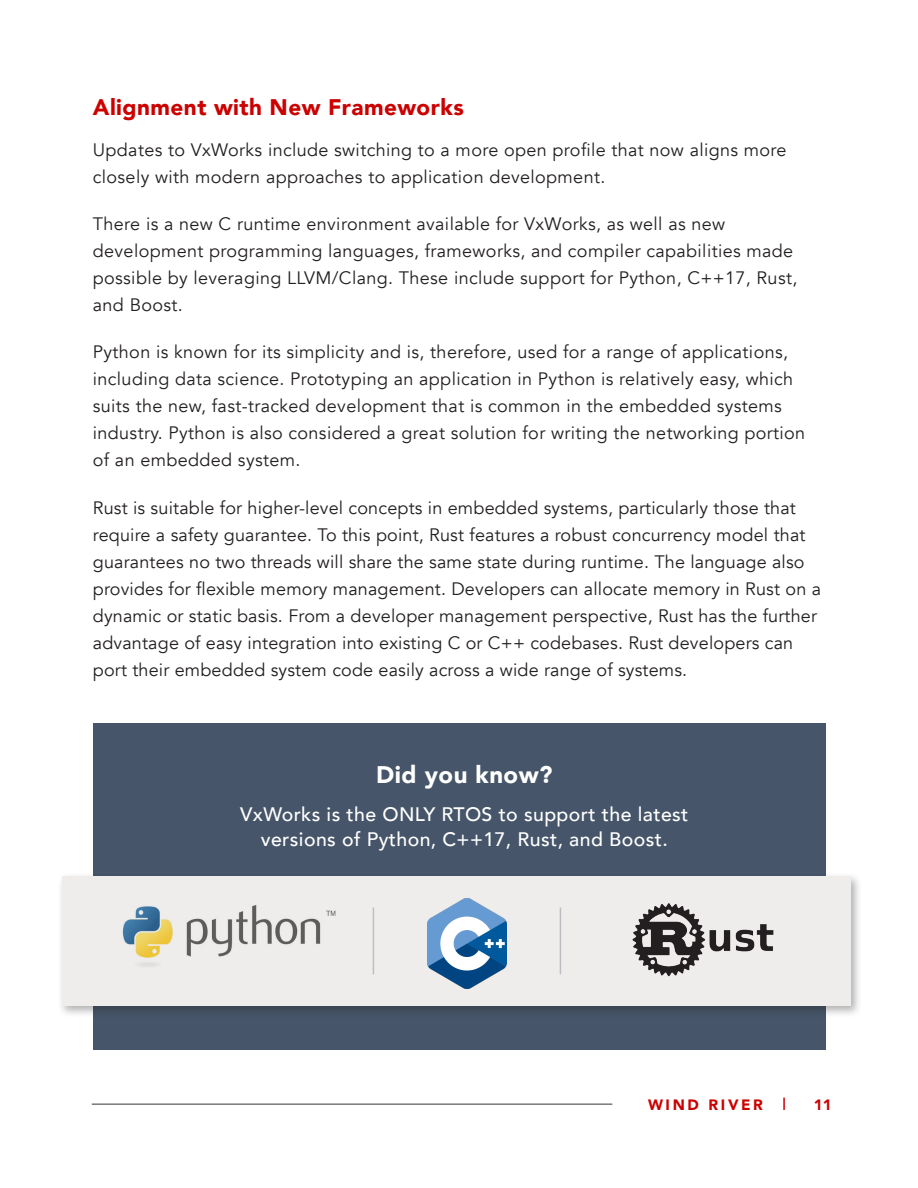
<style>
.page{position:relative;width:918px;height:1188px;background:#fff}
.page>*{position:absolute;margin:0;border:0;box-sizing:border-box;transform-origin:0 0}
.Body{font:900 24px "Avenir";letter-spacing:.02em;color:#fff}
.t1{font:900 22.5px "Avenir";letter-spacing:.02em;color:#c00}
.Body-2{font:500 19.5px "Avenir";letter-spacing:.02em;color:#fff}
.Body-3{font:18px/27px "Avenir";letter-spacing:.02em;color:#231f20}
.t2{font:900 15px "Avenir";letter-spacing:.175em;color:#c00}
</style>
<div class="page">
<svg style="left:783px;top:1098px;width:2px;height:12px"></svg>
<hr style="left:92px;top:1104px;width:520px;height:1px;background:#363636">
<div style="left:93px;top:724px;width:732px;height:326px;background:#465569"></div>
<div style="left:57px;top:872px;width:806px;height:146px;background:#231f20;opacity:.35"></div>
<div style="left:62px;top:876px;width:788px;height:130px;background:#efedec"></div>
<img style="left:427px;top:899px;width:80px;height:89px">
<img style="left:122px;top:905px;width:214px;height:62px">
<img style="left:632px;top:903px;width:142px;height:74px">
<hr style="left:373px;top:908px;width:1px;height:66px;background:#bfbdc1">
<hr style="left:560px;top:908px;width:1px;height:66px;background:#bfbdc1">
<h2 class="t1" style="left:93px;top:88px;width:372px">Alignment with New Frameworks</h2>
<p class="Body-3" style="left:93px;top:137px;width:695px">Updates to VxWorks include switching to a more open profile that now aligns more closely with modern approaches to application development.</p>
<p class="Body-3" style="left:93px;top:211px;width:706px">There is a new C runtime environment available for VxWorks, as well as new development programming languages, frameworks, and compiler capabilities made possible by leveraging LLVM/Clang. These include support for Python, C++17, Rust, and Boost.</p>
<p class="Body-3" style="left:93px;top:339px;width:714px">Python is known for its simplicity and is, therefore, used for a range of applications, including data science. Prototyping an application in Python is relatively easy, which suits the new, fast-tracked development that is common in the embedded systems industry. Python is also considered a great solution for writing the networking portion of an embedded system.</p>
<p class="Body-3" style="left:93px;top:494px;width:730px">Rust is suitable for higher-level concepts in embedded systems, particularly those that require a safety guarantee. To this point, Rust features a robust concurrency model that guarantees no two threads will share the same state during runtime. The language also provides for flexible memory management. Developers can allocate memory in Rust on a dynamic or static basis. From a developer management perspective, Rust has the further advantage of easy integration into existing C or C++ codebases. Rust developers can port their embedded system code easily across a wide range of systems.</p>
<p class="Body" style="left:376px;top:754px;width:178px">Did you know?</p>
<p class="Body-2" style="left:240px;top:797px;width:450px">VxWorks is the ONLY RTOS to support the latest</p>
<p class="Body-2" style="left:261px;top:822px;width:408px">versions of Python, C++17, Rust, and Boost.</p>
<p class="t2" style="left:648px;top:1092px;width:117px">WIND RIVER</p>
<p class="t2" style="left:814px;top:1092px;width:19px">11</p>
</div>
